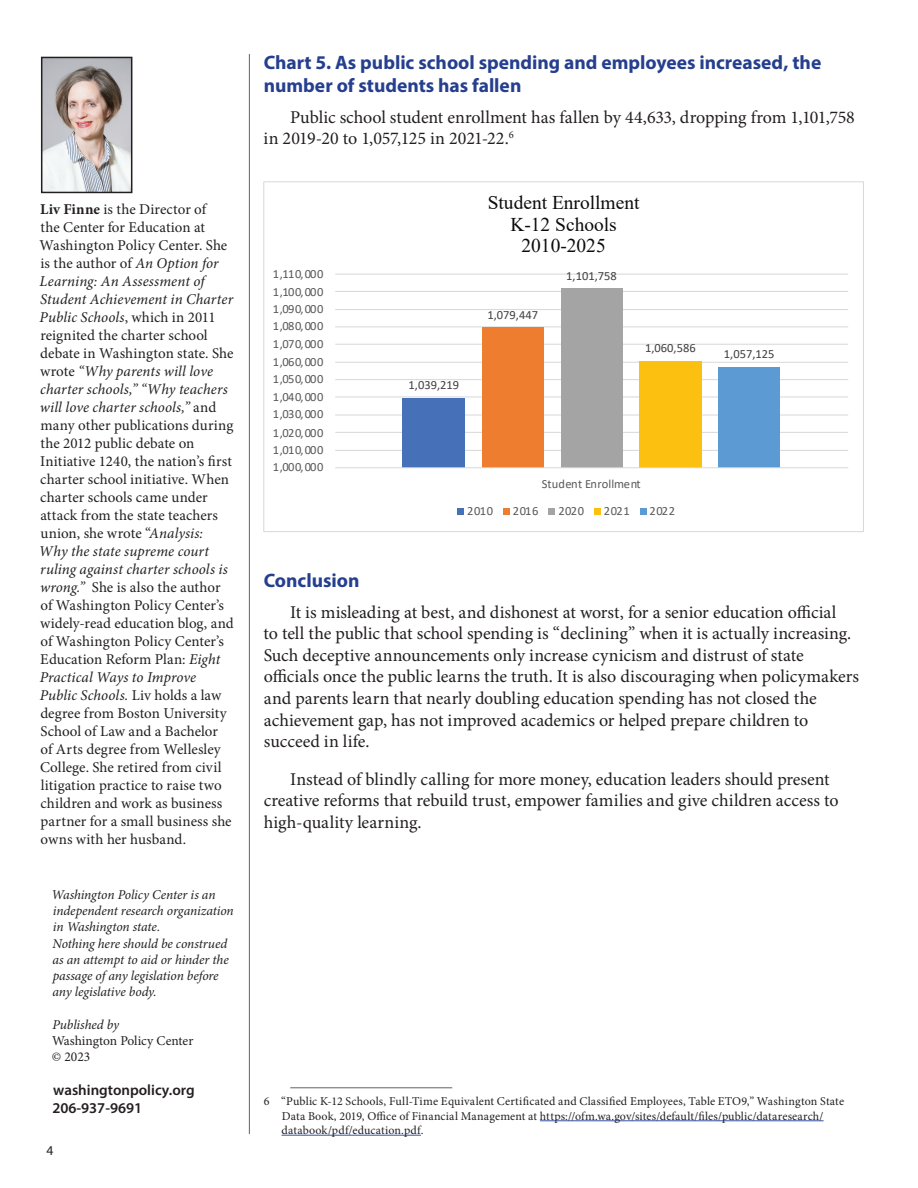
<style>
.page{position:relative;width:918px;height:1188px;background:#fff}
.page>*{position:absolute;margin:0;border:0;box-sizing:border-box;transform-origin:0 0}
.t1{font:700 19.5px/23.4px "Myriad Pro";color:#253f8e}
.t2{font:19.5px/21.5px "Times New Roman";color:#0b0c0b;text-align:center}
.t3{font:18px/21.6px "Minion Pro";letter-spacing:-.005em;color:#231f20}
.t4{font:15px/18px "Minion Pro";color:#231f20}
.t5{font:600 15px/18px "Myriad Pro";color:#231f20}
.t6{font:italic 13.5px/16.2px "Minion Pro";letter-spacing:-.01em;color:#231f20}
.t7{font:13.5px/16.2px "Minion Pro";color:#231f20}
.t8{font:13.5px "Myriad Pro";color:#231f20}
.t9{font:12.45px "Calibri";letter-spacing:.03em;color:#595959}
.t10{font:12.45px "Calibri";color:#404040}
.t11{font:12.45px "Calibri";letter-spacing:-.005em;color:#595959}
.t12{font:12px/14.4px "Minion Pro";letter-spacing:.015em;color:#231f20}
.s1{font-weight:700}
.s2{font-style:italic}
</style>
<div class="page">
<hr style="left:249px;top:54px;width:1px;height:1080px;background:#636366">
<hr style="left:335px;top:450px;width:513px;height:1px;background:#dad9d8">
<hr style="left:335px;top:432px;width:513px;height:1px;background:#dad9d8">
<hr style="left:335px;top:414px;width:513px;height:2px;background:#dad9d8">
<hr style="left:335px;top:396px;width:513px;height:1px;background:#dad9d8">
<hr style="left:335px;top:379px;width:513px;height:1px;background:#dad9d8">
<hr style="left:335px;top:362px;width:513px;height:1px;background:#dad9d8">
<hr style="left:335px;top:344px;width:513px;height:1px;background:#dad9d8">
<hr style="left:335px;top:326px;width:513px;height:1px;background:#dad9d8">
<hr style="left:335px;top:309px;width:513px;height:1px;background:#dad9d8">
<hr style="left:335px;top:291px;width:513px;height:1px;background:#dad9d8">
<hr style="left:335px;top:274px;width:513px;height:1px;background:#dad9d8">
<div style="left:403px;top:398px;width:62px;height:70px;background:#4671b8"></div>
<div style="left:482px;top:328px;width:61px;height:140px;background:#ee7d2f"></div>
<div style="left:561px;top:289px;width:62px;height:179px;background:#a5a4a4"></div>
<div style="left:639px;top:361px;width:63px;height:107px;background:#fcc011"></div>
<div style="left:718px;top:367px;width:62px;height:101px;background:#5c9ad3"></div>
<hr style="left:335px;top:467px;width:513px;height:1px;background:#dad9d8">
<div style="left:457px;top:508px;width:7px;height:7px;background:#4671b8"></div>
<div style="left:503px;top:508px;width:7px;height:7px;background:#ee7d2f"></div>
<div style="left:548px;top:508px;width:7px;height:7px;background:#a5a4a4"></div>
<div style="left:594px;top:508px;width:7px;height:7px;background:#fcc011"></div>
<div style="left:640px;top:508px;width:6px;height:7px;background:#5c9ad3"></div>
<hr style="left:290px;top:1087px;width:162px;height:1px;background:#636366">
<hr style="left:540px;top:1120px;width:284px;height:1px;background:#3853a3">
<hr style="left:282px;top:1135px;width:139px;height:1px;background:#3853a3">
<img style="left:44px;top:60px;width:85px;height:130px">
<div style="left:41px;top:57px;width:91px;height:136px;border:2px solid #231f20"></div>
<p class="t4" style="left:39px;top:200px;width:196px"><span class="s1">Liv Finne</span> is the Director of<br>the Center for Education at<br>Washington Policy Center. She is the author of <span class="s2">An Option for<br>Learning: An Assessment of<br>Student Achievement in Charter<br>Public Schools</span>, which in 2011 reignited the charter school debate in Washington state. She wrote <span class="s2">“Why parents will love charter schools,” “Why teachers will love charter schools,”</span> and many other publications during the 2012 public debate on<br>Initiative 1240, the nation’s first charter school initiative. When charter schools came under attack from the state teachers union, she wrote “<span class="s2">Analysis:<br>Why the state supreme court ruling against charter schools is wrong.”</span> She is also the author of Washington Policy Center’s widely-read education blog, and of Washington Policy Center’s<br>Education Reform Plan: <span class="s2">Eight<br>Practical Ways to Improve<br>Public Schools.</span> Liv holds a law degree from Boston University<br>School of Law and a Bachelor<br>of Arts degree from Wellesley<br>College. She retired from civil litigation practice to raise two children and work as business partner for a small business she owns with her husband.</p>
<p class="t6" style="left:52px;top:887px;width:184px">Washington Policy Center is an independent research organization in Washington state.<br>Nothing here should be construed as an attempt to aid or hinder the passage of any legislation before any legislative body.</p>
<p class="t6" style="left:53px;top:1016px;width:68px">Published by</p>
<p class="t7" style="left:52px;top:1033px;width:143px">Washington Policy Center © 2023</p>
<p class="t5" style="left:52px;top:1081px;width:144px">washingtonpolicy.org<br>206-937-9691</p>
<p class="t8" style="left:47px;top:1143px;width:8px">4</p>
<h1 class="t1" style="left:264px;top:50px;width:559px">Chart 5. As public school spending and employees increased, the number of students has fallen</h1>
<p class="t3" style="left:264px;top:106px;width:593px;text-indent:26px">Public school student enrollment has fallen by 44,633, dropping from 1,101,758 in 2019-20 to 1,057,125 in 2021-22.<sup>6</sup></p>
<p class="t9" style="left:273px;top:265px;width:52px">1,110,000</p>
<p class="t9" style="left:273px;top:283px;width:52px">1,100,000</p>
<p class="t9" style="left:273px;top:300px;width:52px">1,090,000</p>
<p class="t9" style="left:273px;top:318px;width:52px">1,080,000</p>
<p class="t9" style="left:273px;top:336px;width:52px">1,070,000</p>
<p class="t9" style="left:273px;top:353px;width:52px">1,060,000</p>
<p class="t9" style="left:273px;top:370px;width:52px">1,050,000</p>
<p class="t9" style="left:273px;top:388px;width:52px">1,040,000</p>
<p class="t9" style="left:273px;top:406px;width:52px">1,030,000</p>
<p class="t9" style="left:273px;top:424px;width:52px">1,020,000</p>
<p class="t9" style="left:273px;top:441px;width:52px">1,010,000</p>
<p class="t9" style="left:273px;top:458px;width:52px">1,000,000</p>
<p class="t10" style="left:409px;top:377px;width:52px">1,039,219</p>
<h1 class="t2" style="left:488px;top:191px;width:153px">Student Enrollment<br>K-12 Schools<br>2010-2025</h1>
<p class="t10" style="left:487px;top:306px;width:52px">1,079,447</p>
<p class="t10" style="left:566px;top:267px;width:52px">1,101,758</p>
<p class="t10" style="left:645px;top:339px;width:52px">1,060,586</p>
<p class="t10" style="left:724px;top:345px;width:52px">1,057,125</p>
<p class="t11" style="left:542px;top:475px;width:100px">Student Enrollment</p>
<p class="t9" style="left:467px;top:502px;width:27px">2010</p>
<p class="t9" style="left:513px;top:502px;width:27px">2016</p>
<p class="t9" style="left:558px;top:502px;width:27px">2020</p>
<p class="t9" style="left:604px;top:502px;width:27px">2021</p>
<p class="t9" style="left:649px;top:502px;width:27px">2022</p>
<h1 class="t1" style="left:264px;top:568px;width:97px">Conclusion</h1>
<p class="t3" style="left:263px;top:601px;width:597px;text-indent:27px">It is misleading at best, and dishonest at worst, for a senior education official<br>to tell the public that school spending is “declining” when it is actually increasing.<br>Such deceptive announcements only increase cynicism and distrust of state officials once the public learns the truth. It is also discouraging when policymakers and parents learn that nearly doubling education spending has not closed the achievement gap, has not improved academics or helped prepare children to succeed in life.</p>
<p class="t3" style="left:264px;top:768px;width:576px;text-indent:26px">Instead of blindly calling for more money, education leaders should present creative reforms that rebuild trust, empower families and give children access to high-quality learning.</p>
<p class="t12" style="left:282px;top:1094px;width:564px;text-indent:-18px">6 “Public K-12 Schools, Full-Time Equivalent Certificated and Classified Employees, Table ETO9,” Washington State<br>Data Book, 2019, Office of Financial Management at https://ofm.wa.gov/sites/default/files/public/dataresearch/ databook/pdf/education.pdf.</p>
</div>
